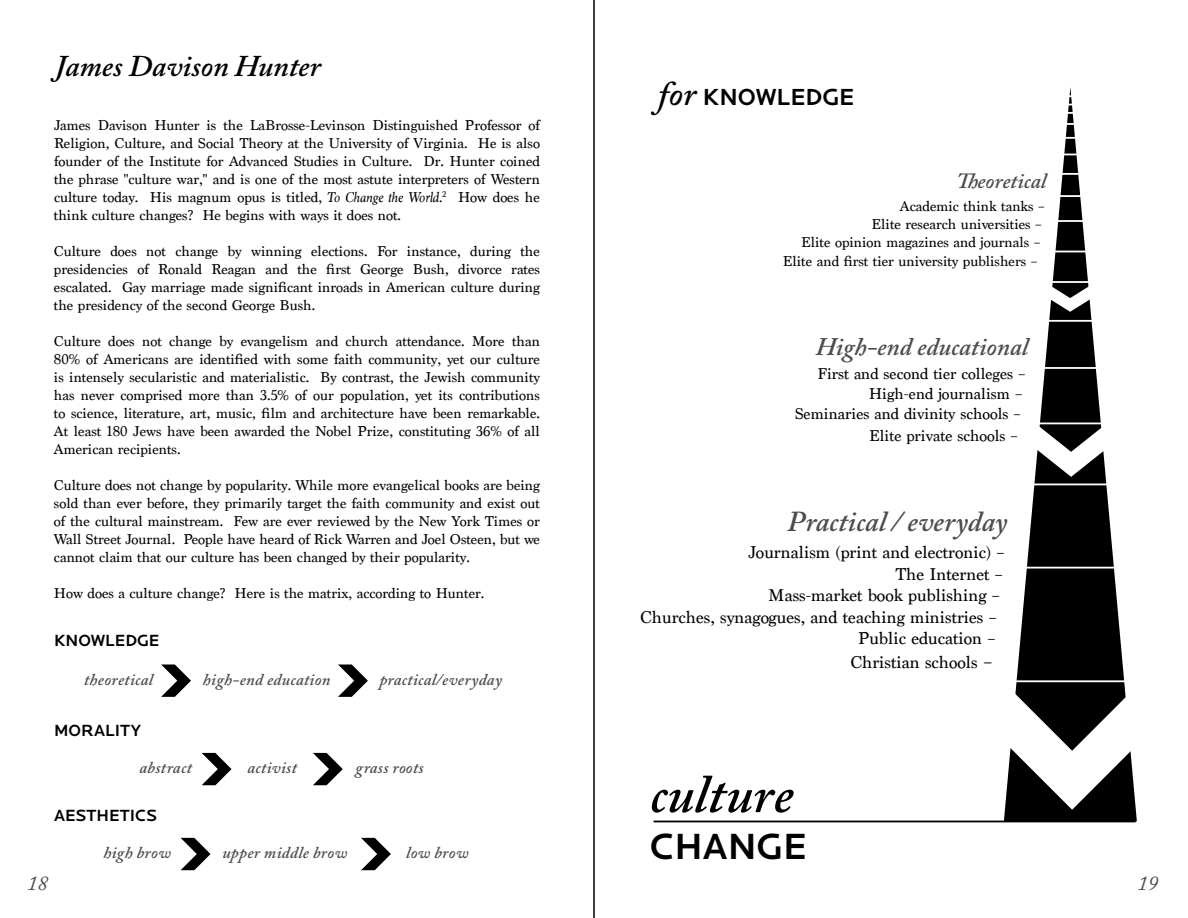
<style>
.page{position:relative;width:1188px;height:918px;background:#fff}
.page>*{position:absolute;margin:0;border:0;box-sizing:border-box;transform-origin:0 0}
.t1{font:italic 600 54px "Adobe Caslon Pro";color:#000}
.t2{font:500 37.8px "Locator";color:#000}
.t3{font:italic 600 30px "Adobe Caslon Pro";color:#000}
.t4{font:italic 600 28.8px "Adobe Caslon Pro";color:#4d4d4f}
.t5{font:italic 600 25.2px "Adobe Caslon Pro";color:#4d4d4f}
.t6{font:500 24.15px "Locator";color:#000}
.t7{font:italic 600 21.6px "Adobe Caslon Pro";color:#4d4d4f}
.t8{font:italic 21px "Adobe Caslon Pro";color:#4d4d4f}
.t9{font:18px "Marion";color:#000}
.t10{font:500 16.8px "Locator";color:#000}
.t11{font:italic 600 16.5px "Adobe Caslon Pro";letter-spacing:.02em;color:#4d4d4f}
.t12{font:16.5px/19.8px "Marion";color:#000;text-align:right}
.t13{font:15px/18px "Marion";color:#000;text-align:justify}
.s1{font-style:italic}
.s2{font-family:"Adobe Caslon Pro";font-weight:600;font-style:italic;font-size:34.5px}
.s3{font-size:19.8px}
</style>
<div class="page">
<hr style="left:593px;top:0;width:2px;height:918px;background:#000">
<svg style="left:1004px;top:87px;width:133px;height:734px"></svg>
<hr style="left:970px;top:680px;width:218px;height:2px;background:#fff">
<hr style="left:970px;top:567px;width:218px;height:2px;background:#fff">
<hr style="left:970px;top:484px;width:218px;height:1px;background:#fff">
<hr style="left:970px;top:423px;width:218px;height:1px;background:#fff">
<hr style="left:970px;top:367px;width:218px;height:2px;background:#fff">
<hr style="left:970px;top:320px;width:218px;height:2px;background:#fff">
<hr style="left:970px;top:281px;width:218px;height:2px;background:#fff">
<hr style="left:970px;top:251px;width:218px;height:1px;background:#fff">
<hr style="left:970px;top:220px;width:218px;height:2px;background:#fff">
<hr style="left:970px;top:195px;width:218px;height:2px;background:#fff">
<hr style="left:970px;top:173px;width:218px;height:2px;background:#fff">
<hr style="left:970px;top:154px;width:218px;height:1px;background:#fff">
<hr style="left:970px;top:95px;width:218px;height:2px;background:#fff">
<hr style="left:970px;top:123px;width:218px;height:2px;background:#fff">
<hr style="left:970px;top:137px;width:218px;height:2px;background:#fff">
<hr style="left:970px;top:112px;width:218px;height:2px;background:#fff">
<hr style="left:970px;top:104px;width:218px;height:1px;background:#fff">
<hr style="left:654px;top:821px;width:482px;height:1px;background:#000">
<svg style="left:1004px;top:682px;width:133px;height:128px"></svg>
<svg style="left:1034px;top:422px;width:74px;height:55px"></svg>
<svg style="left:161px;top:664px;width:30px;height:33px"></svg>
<svg style="left:338px;top:664px;width:30px;height:33px"></svg>
<svg style="left:202px;top:753px;width:30px;height:32px"></svg>
<svg style="left:181px;top:838px;width:30px;height:32px"></svg>
<svg style="left:361px;top:838px;width:30px;height:32px"></svg>
<svg style="left:313px;top:753px;width:30px;height:32px"></svg>
<svg style="left:1044px;top:282px;width:52px;height:30px"></svg>
<p class="t3" style="left:54px;top:48px;width:268px">James Davison Hunter</p>
<p class="t13" style="left:54px;top:116px;width:488px">James Davison Hunter is the LaBrosse-Levinson Distinguished Professor of Religion, Culture, and Social Theory at the University of Virginia. He is also founder of the Institute for Advanced Studies in Culture. Dr. Hunter coined the phrase "culture war," and is one of the most astute interpreters of Western culture today. His magnum opus is titled, <span class="s1">To Change the World.</span><sup>2</sup> How does he think culture changes? He begins with ways it does not.</p>
<p class="t13" style="left:54px;top:242px;width:487px">Culture does not change by winning elections. For instance, during the presidencies of Ronald Reagan and the first George Bush, divorce rates escalated. Gay marriage made significant inroads in American culture during the presidency of the second George Bush.</p>
<p class="t13" style="left:54px;top:332px;width:488px">Culture does not change by evangelism and church attendance. More than 80% of Americans are identified with some faith community, yet our culture is intensely secularistic and materialistic. By contrast, the Jewish community has never comprised more than 3.5% of our population, yet its contributions to science, literature, art, music, film and architecture have been remarkable.<br>At least 180 Jews have been awarded the Nobel Prize, constituting 36% of all American recipients.</p>
<p class="t13" style="left:54px;top:476px;width:488px">Culture does not change by popularity. While more evangelical books are being sold than ever before, they primarily target the faith community and exist out of the cultural mainstream. Few are ever reviewed by the New York Times or Wall Street Journal. People have heard of Rick Warren and Joel Osteen, but we cannot claim that our culture has been changed by their popularity.</p>
<p class="t13" style="left:54px;top:584px;width:432px">How does a culture change? Here is the matrix, according to Hunter.</p>
<p class="t10" style="left:54px;top:631px;width:107px">KNOWLEDGE</p>
<p class="t11" style="left:84px;top:669px;width:71px">theoretical</p>
<p class="t11" style="left:203px;top:669px;width:129px">high-end education</p>
<p class="t11" style="left:379px;top:669px;width:124px">practical/everyday</p>
<p class="t10" style="left:54px;top:721px;width:89px">MORALITY</p>
<p class="t11" style="left:139px;top:758px;width:54px">abstract</p>
<p class="t11" style="left:247px;top:758px;width:51px">activist</p>
<p class="t11" style="left:356px;top:758px;width:70px">grass roots</p>
<p class="t10" style="left:54px;top:806px;width:105px">AESTHETICS</p>
<p class="t11" style="left:104px;top:843px;width:69px">high brow</p>
<p class="t11" style="left:222px;top:843px;width:126px">upper middle brow</p>
<p class="t11" style="left:406px;top:843px;width:64px">low brow</p>
<p class="t6" style="left:658px;top:83px;width:198px"><span class="s2">for</span> KNOWLEDGE</p>
<p class="t7" style="left:956px;top:168px;width:92px">Theoretical</p>
<p class="t13" style="left:900px;top:197px;width:146px">Academic think tanks –</p>
<p class="t13" style="left:872px;top:215px;width:172px">Elite research universities –</p>
<p class="t13" style="left:801px;top:233px;width:241px">Elite opinion magazines and journals –</p>
<p class="t13" style="left:783px;top:253px;width:256px">Elite and first tier university publishers –</p>
<p class="t5" style="left:816px;top:331px;width:214px">High-end educational</p>
<p class="t12" style="left:795px;top:364px;width:232px">First and second tier colleges –<br>High-end journalism –<br>Seminaries and divinity schools –</p>
<p class="t12" style="left:869px;top:426px;width:150px">Elite private schools –</p>
<p class="t4" style="left:787px;top:505px;width:222px">Practical / everyday</p>
<p class="t9" style="left:748px;top:542px;width:257px">Journalism (print and electronic) –</p>
<p class="t9" style="left:896px;top:563px;width:109px">The Internet –</p>
<p class="t9" style="left:769px;top:585px;width:233px">Mass-market book publishing –</p>
<p class="t9" style="left:640px;top:606px;width:358px">Churches, synagogues, and teaching ministries –</p>
<p class="t9" style="left:858px;top:628px;width:139px">Public education –</p>
<p class="t9" style="left:850px;top:652px;width:144px">Christian schools <span class="s3">–</span></p>
<p class="t1" style="left:650px;top:762px;width:145px">culture</p>
<p class="t2" style="left:650px;top:825px;width:159px">CHANGE</p>
<p class="t8" style="left:27px;top:870px;width:22px">18</p>
<p class="t8" style="left:1137px;top:870px;width:22px">19</p>
</div>
